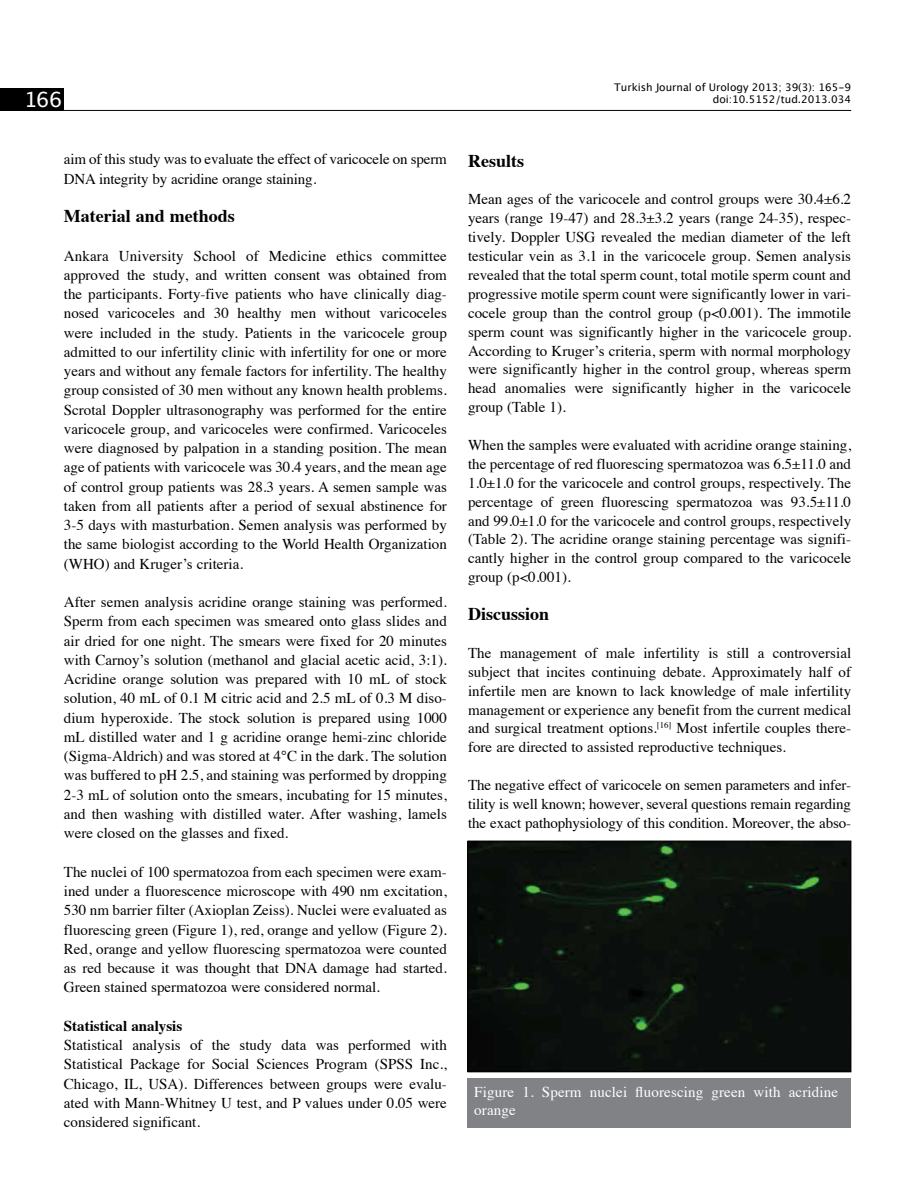
<style>
.page{position:relative;width:915px;height:1191px;background:#fff}
.page>*{position:absolute;margin:0;border:0;box-sizing:border-box;transform-origin:0 0}
.t1{font:21px "Lucida Grande";color:#fff}
.t2{font:700 18px "Times";color:#000}
.t3{font:15px/19.2px "Times";color:#000;text-align:justify}
.t4{font:15px/18px "Times";letter-spacing:.01em;color:#fff}
.t5{font:700 15px "Times";color:#000}
.t6{font:10.5px/12.6px "Lucida Grande";color:#000;text-align:right}
</style>
<div class="page">
<hr style="left:64px;top:110px;width:786px;height:1px;background:#000">
<div style="left:0;top:88px;width:64px;height:23px;background:#000"></div>
<img style="left:469px;top:843px;width:379px;height:227px">
<div style="left:467px;top:841px;width:383px;height:231px;border:1px solid #000"></div>
<div style="left:467px;top:1077px;width:383px;height:50px;background:#808285"></div>
<h1 class="t1" style="left:24px;top:88px;width:40px">166</h1>
<p class="t6" style="left:614px;top:81px;width:238px">Turkish Journal of Urology 2013; 39(3): 165-9 doi:10.5152/tud.2013.034</p>
<p class="t3" style="left:64px;top:148px;width:384px">aim of this study was to evaluate the effect of varicocele on sperm<br>DNA integrity by acridine orange staining.</p>
<p class="t2" style="left:64px;top:199px;width:172px">Material and methods</p>
<p class="t3" style="left:64px;top:245px;width:384px">Ankara University School of Medicine ethics committee approved the study, and written consent was obtained from the participants. Forty-five patients who have clinically diag&shy;nosed varicoceles and 30 healthy men without varicoceles were included in the study. Patients in the varicocele group admitted to our infertility clinic with infertility for one or more years and without any female factors for infertility. The healthy group consisted of 30 men without any known health problems.<br>Scrotal Doppler ultrasonography was performed for the entire varicocele group, and varicoceles were confirmed. Varicoceles were diagnosed by palpation in a standing position. The mean age of patients with varicocele was 30.4 years, and the mean age of control group patients was 28.3 years. A semen sample was taken from all patients after a period of sexual abstinence for 3-5 days with masturbation. Semen analysis was performed by the same biologist according to the World Health Organization (WHO) and Kruger’s criteria.</p>
<p class="t3" style="left:64px;top:591px;width:384px">After semen analysis acridine orange staining was performed.<br>Sperm from each specimen was smeared onto glass slides and air dried for one night. The smears were fixed for 20 minutes with Carnoy’s solution (methanol and glacial acetic acid, 3:1).<br>Acridine orange solution was prepared with 10 mL of stock solution, 40 mL of 0.1 M citric acid and 2.5 mL of 0.3 M diso&shy;dium hyperoxide. The stock solution is prepared using 1000 mL distilled water and 1 g acridine orange hemi-zinc chloride (Sigma-Aldrich) and was stored at 4°C in the dark. The solution was buffered to pH 2.5, and staining was performed by dropping 2-3 mL of solution onto the smears, incubating for 15 minutes, and then washing with distilled water. After washing, lamels were closed on the glasses and fixed.</p>
<p class="t3" style="left:64px;top:861px;width:384px">The nuclei of 100 spermatozoa from each specimen were exam&shy;ined under a fluorescence microscope with 490 nm excitation, 530 nm barrier filter (Axioplan Zeiss). Nuclei were evaluated as fluorescing green (Figure 1), red, orange and yellow (Figure 2).<br>Red, orange and yellow fluorescing spermatozoa were counted as red because it was thought that DNA damage had started.<br>Green stained spermatozoa were considered normal.</p>
<p class="t5" style="left:64px;top:1011px;width:120px">Statistical analysis</p>
<p class="t3" style="left:64px;top:1034px;width:384px">Statistical analysis of the study data was performed with Statistical Package for Social Sciences Program (SPSS Inc., Chicago, IL, USA). Differences between groups were evalu&shy;ated with Mann-Whitney U test, and P values under 0.05 were considered significant.</p>
<p class="t2" style="left:468px;top:143px;width:57px">Results</p>
<p class="t3" style="left:468px;top:189px;width:384px">Mean ages of the varicocele and control groups were 30.4±6.2 years (range 19-47) and 28.3±3.2 years (range 24-35), respec&shy;tively. Doppler USG revealed the median diameter of the left testicular vein as 3.1 in the varicocele group. Semen analysis revealed that the total sperm count, total motile sperm count and progressive motile sperm count were significantly lower in vari&shy;cocele group than the control group (p&lt;0.001). The immotile sperm count was significantly higher in the varicocele group.<br>According to Kruger’s criteria, sperm with normal morphology were significantly higher in the control group, whereas sperm head anomalies were significantly higher in the varicocele group (Table 1).</p>
<p class="t3" style="left:468px;top:434px;width:384px">When the samples were evaluated with acridine orange staining, the percentage of red fluorescing spermatozoa was 6.5±11.0 and 1.0±1.0 for the varicocele and control groups, respectively. The percentage of green fluorescing spermatozoa was 93.5±11.0 and 99.0±1.0 for the varicocele and control groups, respectively (Table 2). The acridine orange staining percentage was signifi&shy;cantly higher in the control group compared to the varicocele group (p&lt;0.001).</p>
<p class="t2" style="left:468px;top:597px;width:83px">Discussion</p>
<p class="t3" style="left:468px;top:642px;width:384px">The management of male infertility is still a controversial subject that incites continuing debate. Approximately half of infertile men are known to lack knowledge of male infertility management or experience any benefit from the current medical and surgical treatment options.<sup>[16]</sup> Most infertile couples there&shy;fore are directed to assisted reproductive techniques.</p>
<p class="t3" style="left:468px;top:774px;width:384px">The negative effect of varicocele on semen parameters and infer&shy;tility is well known; however, several questions remain regarding the exact pathophysiology of this condition. Moreover, the abso-</p>
<p class="t4" style="left:474px;top:1081px;width:365px">Figure 1. Sperm nuclei fluorescing green with acridine orange</p>
</div>
